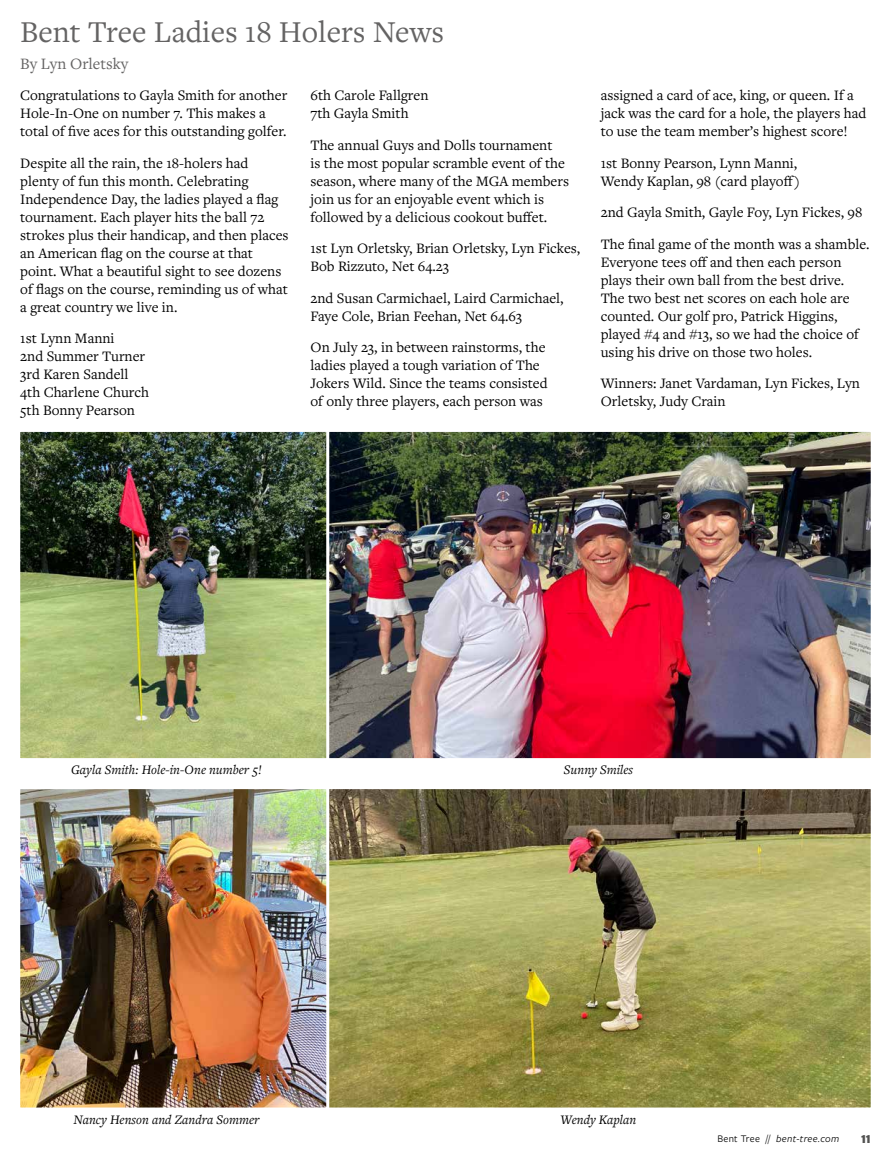
<style>
.page{position:relative;width:891px;height:1161px;background:#fff}
.page>*{position:absolute;margin:0;border:0;box-sizing:border-box;transform-origin:0 0}
.t1{font:31.5px "Freight Text Pro";color:#646363}
.t2{font:16.5px "Freight Text Pro";color:#646363}
.t3{font:15px/18px "Freight Text Pro";color:#000}
.t4{font:italic 13.5px "Freight Text Pro";color:#000}
.t5{font:900 12px "Acumin Pro";color:#525251}
.t6{font:italic 10.5px "Freight Sans Pro";letter-spacing:.03em;color:#000}
.s1{font-style:normal}
</style>
<div class="page">
<img style="left:331px;top:431px;width:540px;height:328px">
<svg style="left:331px;top:789px;width:540px;height:319px"></svg>
<img style="left:20px;top:431px;width:311px;height:328px">
<img style="left:20px;top:789px;width:311px;height:319px">
<h1 class="t1" style="left:20px;top:11px;width:425px">Bent Tree Ladies 18 Holers News</h1>
<p class="t2" style="left:20px;top:52px;width:109px">By Lyn Orletsky</p>
<p class="t3" style="left:20px;top:86px;width:269px">Congratulations to Gayla Smith for another<br>Hole-In-One on number 7. This makes a total of five aces for this outstanding golfer.</p>
<p class="t3" style="left:20px;top:153px;width:270px">Despite all the rain, the 18-holers had plenty of fun this month. Celebrating Independence Day, the ladies played a flag tournament. Each player hits the ball 72 strokes plus their handicap, and then places an American flag on the course at that point. What a beautiful sight to see dozens of flags on the course, reminding us of what a great country we live in.</p>
<p class="t3" style="left:20px;top:329px;width:130px">1st Lynn Manni<br>2nd Summer Turner<br>3rd Karen Sandell<br>4th Charlene Church<br>5th Bonny Pearson</p>
<p class="t3" style="left:310px;top:86px;width:119px">6th Carole Fallgren<br>7th Gayla Smith</p>
<p class="t3" style="left:310px;top:135px;width:260px">The annual Guys and Dolls tournament<br>is the most popular scramble event of the season, where many of the MGA members join us for an enjoyable event which is followed by a delicious cookout buffet.</p>
<p class="t3" style="left:310px;top:239px;width:271px">1st Lyn Orletsky, Brian Orletsky, Lyn Fickes,<br>Bob Rizzuto, Net 64.23</p>
<p class="t3" style="left:310px;top:288px;width:255px">2nd Susan Carmichael, Laird Carmichael,<br>Faye Cole, Brian Feehan, Net 64.63</p>
<p class="t3" style="left:310px;top:338px;width:239px">On July 23, in between rainstorms, the ladies played a tough variation of The Jokers Wild. Since the teams consisted of only three players, each person was</p>
<p class="t3" style="left:601px;top:86px;width:267px">assigned a card of ace, king, or queen. If a jack was the card for a hole, the players had to use the team member’s highest score!</p>
<p class="t3" style="left:601px;top:153px;width:201px">1st Bonny Pearson, Lynn Manni,<br>Wendy Kaplan, 98 (card playoff)</p>
<p class="t3" style="left:601px;top:196px;width:270px;line-height:31.5px">2nd Gayla Smith, Gayle Foy, Lyn Fickes, 98<br>The final game of the month was a shamble.</p>
<p class="t3" style="left:601px;top:252px;width:260px">Everyone tees off and then each person plays their own ball from the best drive.<br>The two best net scores on each hole are counted. Our golf pro, Patrick Higgins, played #4 and #13, so we had the choice of using his drive on those two holes.</p>
<p class="t3" style="left:601px;top:374px;width:261px">Winners: Janet Vardaman, Lyn Fickes, Lyn<br>Orletsky, Judy Crain</p>
<p class="t4" style="left:71px;top:761px;width:192px">Gayla Smith: Hole-in-One number 5!</p>
<p class="t4" style="left:73px;top:1110px;width:188px">Nancy Henson and Zandra Sommer</p>
<p class="t4" style="left:564px;top:761px;width:71px">Sunny Smiles</p>
<p class="t4" style="left:560px;top:1110px;width:78px">Wendy Kaplan</p>
<p class="t6" style="left:717px;top:1132px;width:123px"><span class="s1">Bent Tree //</span> bent-tree.com</p>
<p class="t5" style="left:861px;top:1130px;width:11px">11</p>
</div>
